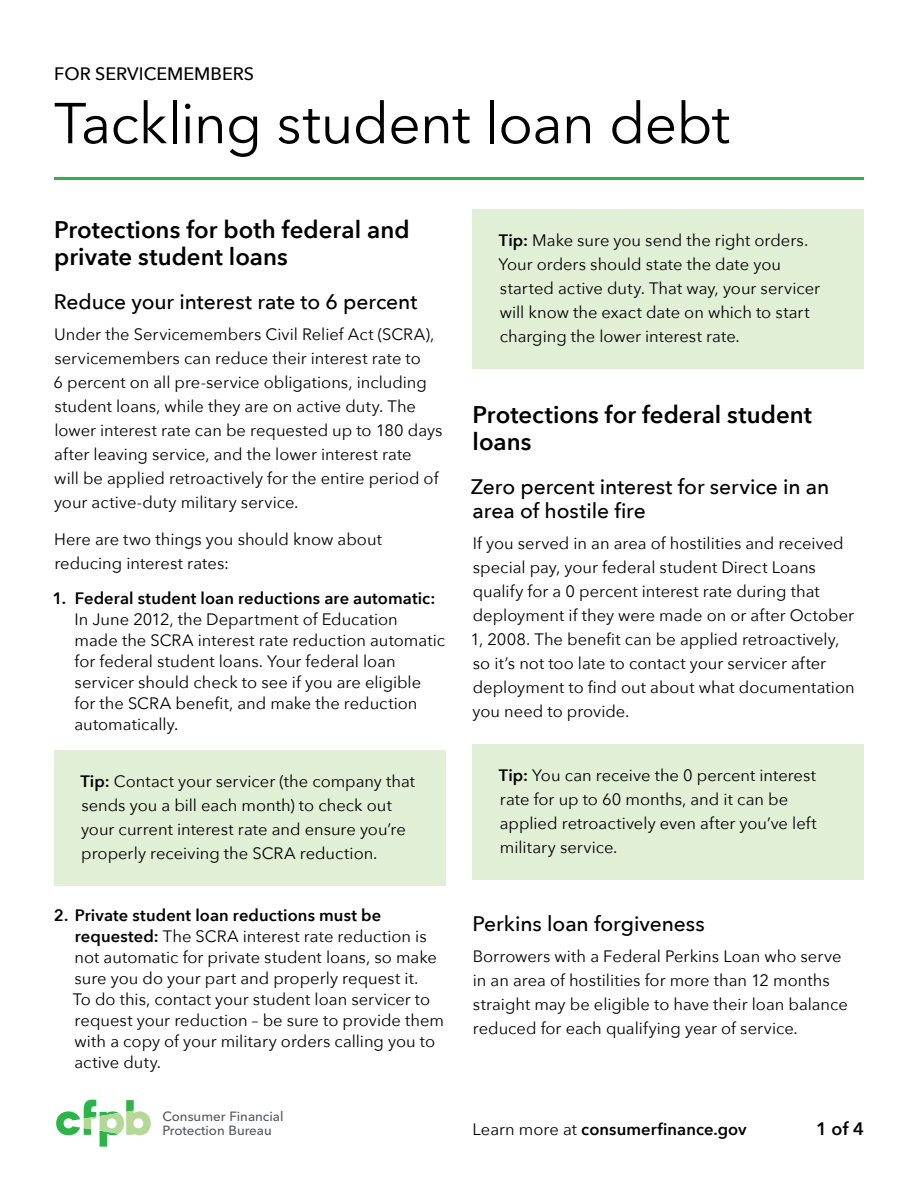
<style>
.page{position:relative;width:918px;height:1188px;background:#fff}
.page>*{position:absolute;margin:0;border:0;box-sizing:border-box;transform-origin:0 0}
.green{font:57px "Avenir Next";letter-spacing:-.015em;color:#000}
.regular{font:600 24px/27px "Avenir Next";color:#000}
.regular-2{font:500 21px/24px "Avenir Next";letter-spacing:-.005em;color:#000}
.eyebrow__black{font:500 18px "Avenir Next";color:#000}
.paragraph{font:600 18px "Avenir Next";color:#000}
.paragraph-2{font:16.5px/24px "Avenir Next";color:#000}
.unordered_list__no_b{font:16.5px/24px "Avenir Next";color:#000}
.paragraph-3{font:600 16.5px "Avenir Next";letter-spacing:.005em;color:#000}
.t1{font:500 13.35px/13.5px "Avenir Next";color:#58595b}
.s1{font-weight:600}
.s2{font-weight:400}
</style>
<div class="page">
<svg style="left:56px;top:1100px;width:95px;height:47px"></svg>
<hr style="left:54px;top:177px;width:810px;height:3px;background:#2cb34a">
<div style="left:54px;top:751px;width:392px;height:135px;background:#e0efd6"></div>
<div style="left:472px;top:209px;width:392px;height:159px;background:#e0efd6"></div>
<div style="left:472px;top:745px;width:392px;height:135px;background:#e0efd6"></div>
<p class="eyebrow__black" style="left:54px;top:59px;width:201px">FOR SERVICEMEMBERS</p>
<p class="green" style="left:54px;top:75px;width:677px">Tackling student loan debt</p>
<p class="regular" style="left:54px;top:215px;width:357px">Protections for both federal and private student loans</p>
<p class="regular-2" style="left:54px;top:289px;width:365px">Reduce your interest rate to 6 percent</p>
<p class="paragraph-2" style="left:54px;top:321px;width:390px">Under the Servicemembers Civil Relief Act (SCRA), servicemembers can reduce their interest rate to<br>6 percent on all pre-service obligations, including student loans, while they are on active duty. The lower interest rate can be requested up to 180 days after leaving service, and the lower interest rate<br>will be applied retroactively for the entire period of your active-duty military service.</p>
<p class="paragraph-2" style="left:54px;top:527px;width:329px">Here are two things you should know about reducing interest rates:</p>
<p class="paragraph-2" style="left:74px;top:587px;width:372px;line-height:21px;text-indent:-22px"><span class="s1">1. Federal student loan reductions are automatic:<br></span>In June 2012, the Department of Education made the SCRA interest rate reduction automatic for federal student loans. Your federal loan servicer should check to see if you are eligible for the SCRA benefit, and make the reduction automatically.</p>
<p class="unordered_list__no_b" style="left:80px;top:769px;width:336px"><span class="s1">Tip:</span> Contact your servicer (the company that sends you a bill each month) to check out your current interest rate and ensure you’re properly receiving the SCRA reduction.</p>
<p class="paragraph-2" style="left:73px;top:904px;width:373px;line-height:21px;text-indent:-19px"><span class="s1">2. Private student loan reductions must be requested:</span> The SCRA interest rate reduction is not automatic for private student loans, so make sure you do your part and properly request it.<br>To do this, contact your student loan servicer to request your reduction – be sure to provide them with a copy of your military orders calling you to active duty.</p>
<p class="unordered_list__no_b" style="left:498px;top:228px;width:323px"><span class="s1">Tip:</span> Make sure you send the right orders.<br>Your orders should state the date you started active duty. That way, your servicer will know the exact date on which to start charging the lower interest rate.</p>
<p class="regular" style="left:473px;top:401px;width:341px">Protections for federal student loans</p>
<p class="regular-2" style="left:471px;top:474px;width:360px">Zero percent interest for service in an area of hostile fire</p>
<p class="paragraph-2" style="left:470px;top:531px;width:386px">If you served in an area of hostilities and received special pay, your federal student Direct Loans qualify for a 0 percent interest rate during that deployment if they were made on or after October 1, 2008. The benefit can be applied retroactively, so it’s not too late to contact your servicer after deployment to find out about what documentation you need to provide.</p>
<p class="paragraph-2" style="left:499px;top:763px;width:320px"><span class="s1">Tip:</span> You can receive the 0 percent interest rate for up to 60 months, and it can be applied retroactively even after you’ve left military service.</p>
<p class="regular-2" style="left:472px;top:911px;width:234px">Perkins loan forgiveness</p>
<p class="paragraph-2" style="left:473px;top:944px;width:377px">Borrowers with a Federal Perkins Loan who serve in an area of hostilities for more than 12 months straight may be eligible to have their loan balance reduced for each qualifying year of service.</p>
<p class="t1" style="left:163px;top:1109px;width:123px">Consumer Financial<br>Protection Bureau</p>
<p class="paragraph-3" style="left:472px;top:1115px;width:276px"><span class="s2">Learn more at</span> consumerfinance.gov</p>
<p class="paragraph" style="left:816px;top:1113px;width:49px">1 of 4</p>
</div>
